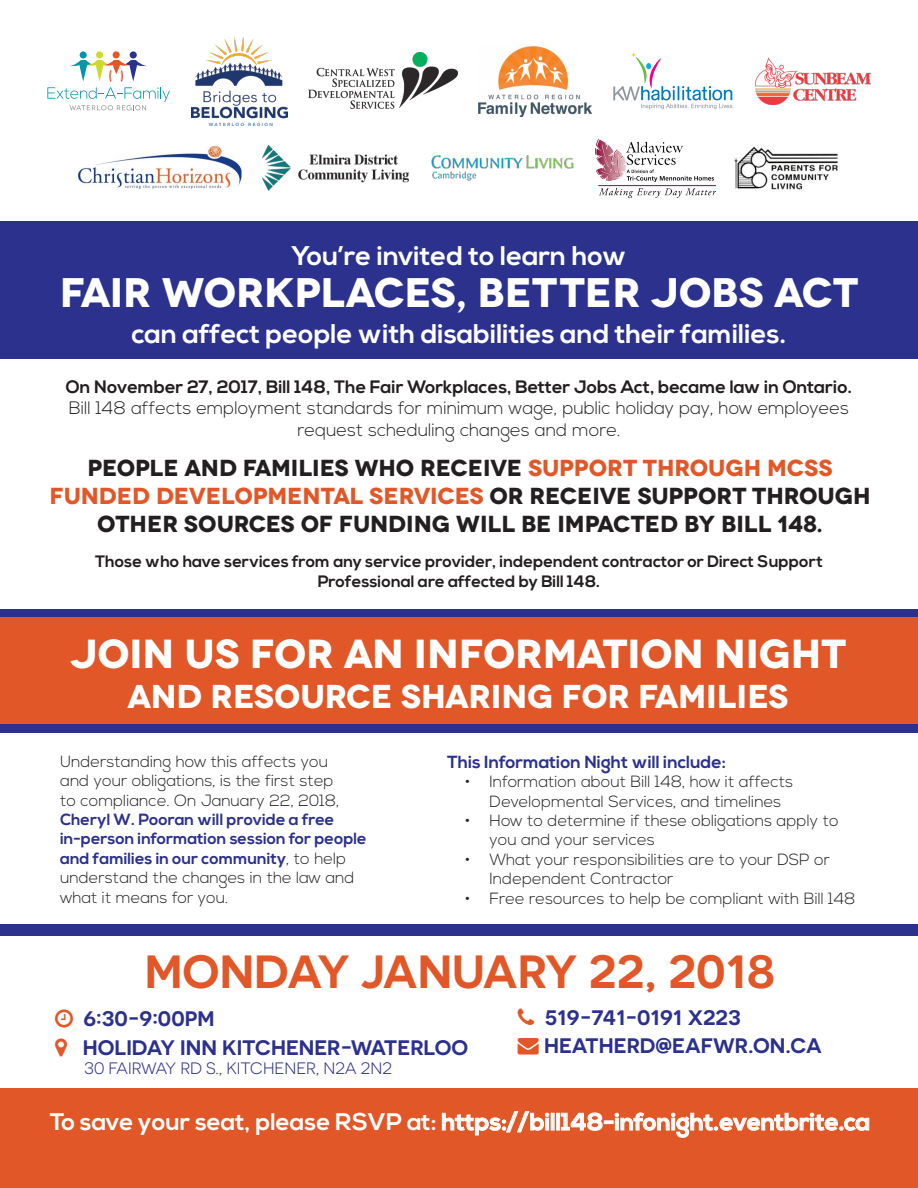
<style>
.page{position:relative;width:918px;height:1188px;background:#fff}
.page>*{position:absolute;margin:0;border:0;box-sizing:border-box;transform-origin:0 0}
.t1{font:600 46.5px "Novecentosanswide";color:#e15727}
.t2{font:700 41.25px "Novecentowide";color:#fff}
.t3{font:700 40.5px "Novecentowide";letter-spacing:-.01em;color:#fff}
.t4{font:700 33px "Novecentowide";letter-spacing:-.01em;color:#fff}
.t5{font:700 27px "Nexa";color:#fff}
.t6{font:700 24px "Nexa";color:#fff}
.t7{font:700 23.25px/27.8px "Novecentowide";color:#231f20;text-align:center}
.t8{font:600 21px/28.8px "Novecentosanswide";color:#2b318d}
.t9{font:300 18px/21.6px "Nexa";color:#231f20;text-align:center}
.t10{font:700 17.55px "Nexa";color:#2b318d}
.t11{font:700 16.5px/19.8px "Nexa";color:#231f20;text-align:center}
.t12{font:16.5px "Novecentosanswide";color:#2b318d}
.t13{font:300 16.2px/19.5px "Nexa";color:#231f20}
.s1{font-weight:700}
.s2{color:#e15727}
.s3{font-weight:700;color:#2b318d}
</style>
<div class="page">
<img style="left:755px;top:57px;width:116px;height:47px">
<div style="left:80px;top:51px;width:7px;height:7px;background:#0096aa;border-radius:50%"></div>
<div style="left:96px;top:51px;width:7px;height:7px;background:#ccdb29;border-radius:50%"></div>
<div style="left:130px;top:51px;width:7px;height:7px;background:#2a328e;border-radius:50%"></div>
<div style="left:113px;top:51px;width:7px;height:7px;background:#e25828;border-radius:50%"></div>
<svg style="left:47px;top:60px;width:123px;height:50px"></svg>
<img style="left:192px;top:36px;width:95px;height:89px">
<svg style="left:613px;top:52px;width:121px;height:57px"></svg>
<img style="left:309px;top:53px;width:148px;height:56px">
<img style="left:479px;top:45px;width:113px;height:72px">
<img style="left:78px;top:147px;width:164px;height:42px">
<img style="left:431px;top:155px;width:143px;height:26px">
<img style="left:263px;top:146px;width:146px;height:45px">
<img style="left:734px;top:146px;width:105px;height:44px">
<img style="left:595px;top:139px;width:121px;height:58px">
<div style="left:0;top:221px;width:918px;height:138px;background:#2b318d"></div>
<div style="left:0;top:925px;width:918px;height:11px;background:#2b318d"></div>
<div style="left:0;top:609px;width:918px;height:124px;background:#2b318d"></div>
<div style="left:0;top:617px;width:918px;height:107px;background:#e15727"></div>
<div style="left:0;top:1089px;width:918px;height:99px;background:#e15727"></div>
<svg style="left:442px;top:1111px;width:108px;height:25px"></svg>
<div style="left:551px;top:1113px;width:4px;height:17px;border:1px solid #fff"></div>
<div style="left:556px;top:1113px;width:4px;height:17px;border:1px solid #fff"></div>
<svg style="left:561px;top:1112px;width:309px;height:26px"></svg>
<p class="t5" style="left:291px;top:240px;width:337px">You’re invited to learn how</p>
<p class="t2" style="left:60px;top:266px;width:800px">FAIR WORKPLACES, BETTER JOBS ACT</p>
<p class="t5" style="left:132px;top:318px;width:656px">can affect people with disabilities and their families.</p>
<p class="t9" style="left:66px;top:376px;width:788px"><span class="s1">On November 27, 2017, Bill 148, The Fair Workplaces, Better Jobs Act, became law in Ontario.<br></span>Bill 148 affects employment standards for minimum wage, public holiday pay, how employees request scheduling changes and more.</p>
<p class="t7" style="left:49px;top:454px;width:823px">PEOPLE AND FAMILIES WHO RECEIVE <span class="s2">SUPPORT THROUGH MCSS<br>FUNDED DEVELOPMENTAL SERVICES</span> OR RECEIVE SUPPORT THROUGH<br>OTHER SOURCES OF FUNDING WILL BE IMPACTED BY BILL 148.</p>
<p class="t11" style="left:95px;top:552px;width:729px">Those who have services from any service provider, independent contractor or Direct Support<br>Professional are affected by Bill 148.</p>
<p class="t3" style="left:70px;top:628px;width:778px">JOIN US FOR AN INFORMATION NIGHT</p>
<p class="t4" style="left:128px;top:675px;width:662px">AND RESOURCE SHARING FOR FAMILIES</p>
<p class="t13" style="left:60px;top:752px;width:308px">Understanding how this affects you<br>and your obligations, is the first step<br>to compliance. On January 22, 2018, <span class="s3">Cheryl W. Pooran will provide a free in-person information session for people and families in our community</span>, to help understand the changes in the law and what it means for you.</p>
<p class="t10" style="left:447px;top:751px;width:280px">This Information Night will include:</p>
<p class="t13" style="left:490px;top:773px;width:305px;text-indent:-24px">• Information about Bill 148, how it affects<br>Developmental Services, and timelines</p>
<p class="t13" style="left:490px;top:811px;width:351px;text-indent:-24px">• How to determine if these obligations apply to you and your services</p>
<p class="t13" style="left:490px;top:850px;width:342px;text-indent:-24px">• What your responsibilities are to your DSP or<br>Independent Contractor</p>
<p class="t13" style="left:465px;top:889px;width:392px">• Free resources to help be compliant with Bill 148</p>
<p class="t1" style="left:145px;top:944px;width:632px">MONDAY JANUARY 22, 2018</p>
<p class="t8" style="left:83px;top:1004px;width:387px">6:30-9:00PM<br>HOLIDAY INN KITCHENER-WATERLOO</p>
<p class="t12" style="left:84px;top:1059px;width:309px">30 FAIRWAY RD S., KITCHENER, N2A 2N2</p>
<p class="t8" style="left:545px;top:1003px;width:197px">519-741-0191 X223</p>
<p class="t8" style="left:518px;top:1031px;width:306px"><span class="s2">→</span> HEATHERD@EAFWR.ON.CA</p>
<p class="t6" style="left:50px;top:1108px;width:822px">To save your seat, please RSVP at: https://bill148-infonight.eventbrite.ca</p>
</div>
